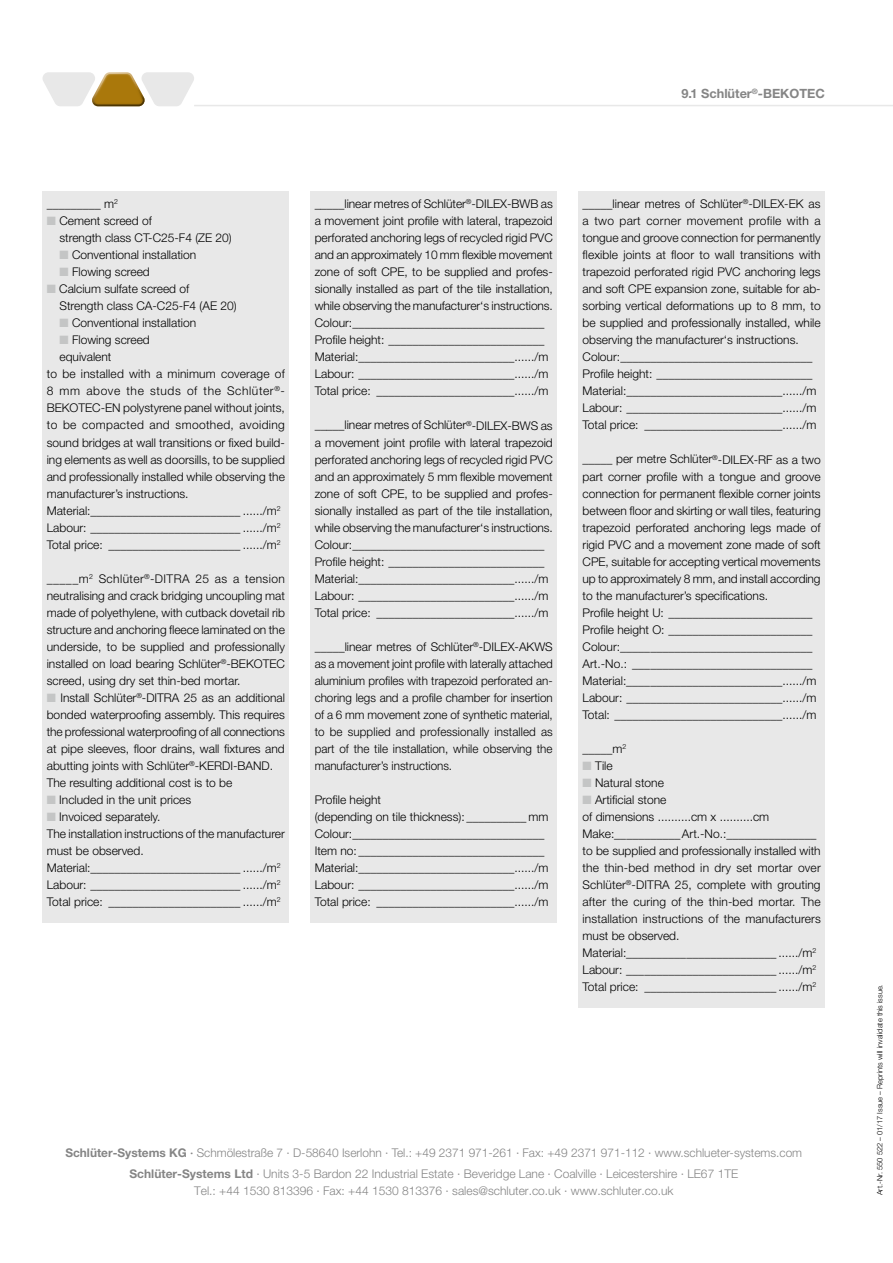
<style>
.page{position:relative;width:893px;height:1263px;background:#fff}
.page>*{position:absolute;margin:0;border:0;box-sizing:border-box;transform-origin:0 0}
.t1{font:700 12.75px "Helvetica Neue LT Pro";color:#858585}
.t2{font:300 12px/17px "Helvetica Neue LT Pro";color:#000}
.t3{font:300 12px/21.3px "Helvetica Neue LT Pro";color:#858585;text-align:center}
.t4{font:300 12px "Helvetica Neue LT Pro";letter-spacing:.03em;color:#000}
.t5{font:300 12px "Helvetica Neue LT Pro";letter-spacing:.05em;color:#000}
.t6{font:300 7.5px "Helvetica Neue LT Pro";color:#000}
.s1{font-weight:700}
.s2{font-weight:500}
</style>
<div class="page">
<hr style="left:194px;top:105px;width:699px;height:1px;background:#e8e8e8">
<svg style="left:43px;top:72px;width:151px;height:34px"></svg>
<div style="left:578px;top:191px;width:247px;height:817px;background:#e8e8e8"></div>
<div style="left:310px;top:191px;width:247px;height:732px;background:#e8e8e8"></div>
<div style="left:43px;top:191px;width:246px;height:732px;background:#e8e8e8"></div>
<p class="t1" style="left:681px;top:86px;width:145px">9.1 Schlüter<sup>®</sup>-BEKOTEC</p>
<p class="t2" style="left:47px;top:195px;width:73px">_________ m<sup>2</sup></p>
<p class="t2" style="left:60px;top:212px;width:94px">Cement screed of</p>
<p class="t2" style="left:60px;top:229px;width:174px">strength class CT-C25-F4 (ZE 20)</p>
<p class="t2" style="left:72px;top:246px;width:126px">Conventional installation</p>
<p class="t2" style="left:72px;top:263px;width:79px">Flowing screed</p>
<p class="t2" style="left:59px;top:280px;width:132px">Calcium sulfate screed of</p>
<p class="t2" style="left:60px;top:297px;width:179px">Strength class CA-C25-F4 (AE 20)</p>
<p class="t2" style="left:72px;top:314px;width:126px">Conventional installation</p>
<p class="t2" style="left:72px;top:331px;width:79px">Flowing screed</p>
<p class="t2" style="left:60px;top:348px;width:54px">equivalent</p>
<p class="t2" style="left:47px;top:365px;width:240px">to be installed with a minimum coverage of</p>
<p class="t5" style="left:47px;top:384px;width:240px">8 mm above the studs of the Schlüter<sup>®</sup>-</p>
<p class="t2" style="left:47px;top:399px;width:240px">BEKOTEC-EN polystyrene panel without joints,</p>
<p class="t4" style="left:47px;top:418px;width:240px">to be compacted and smoothed, avoiding</p>
<p class="t2" style="left:47px;top:433px;width:240px">sound bridges at wall transitions or fixed build-</p>
<p class="t2" style="left:47px;top:450px;width:240px">ing elements as well as doorsills, to be supplied</p>
<p class="t2" style="left:47px;top:467px;width:240px">and professionally installed while observing the</p>
<p class="t2" style="left:47px;top:484px;width:143px">manufacturer’s instructions.</p>
<p class="t2" style="left:47px;top:501px;width:235px">Material:_________________________ ....../m<sup>2</sup></p>
<p class="t2" style="left:47px;top:519px;width:235px">Labour: _________________________ ....../m<sup>2</sup></p>
<p class="t2" style="left:47px;top:536px;width:235px">Total price: ______________________ ....../m<sup>2</sup></p>
<p class="t2" style="left:47px;top:570px;width:240px;text-align:justify">_____m<sup>2</sup> Schlüter<sup>®</sup>-DITRA 25 as a tension neutralising and crack bridging uncoupling mat made of polyethylene, with cutback dovetail rib structure and anchoring fleece laminated on the underside, to be supplied and professionally installed on load bearing Schlüter<sup>®</sup>-BEKOTEC screed, using dry set thin-bed mortar.</p>
<p class="t2" style="left:60px;top:689px;width:226px">Install Schlüter<sup>®</sup>-DITRA 25 as an additional</p>
<p class="t2" style="left:47px;top:706px;width:240px">bonded waterproofing assembly. This requires</p>
<p class="t2" style="left:47px;top:723px;width:240px">the professional waterproofing of all connections</p>
<p class="t2" style="left:47px;top:740px;width:240px">at pipe sleeves, floor drains, wall fixtures and</p>
<p class="t2" style="left:47px;top:757px;width:228px">abutting joints with Schlüter<sup>®</sup>-KERDI-BAND.</p>
<p class="t2" style="left:47px;top:774px;width:187px">The resulting additional cost is to be</p>
<p class="t2" style="left:59px;top:791px;width:134px">Included in the unit prices</p>
<p class="t2" style="left:59px;top:808px;width:103px">Invoiced separately.</p>
<p class="t2" style="left:47px;top:825px;width:240px">The installation instructions of the manufacturer</p>
<p class="t2" style="left:47px;top:842px;width:98px">must be observed.</p>
<p class="t2" style="left:47px;top:859px;width:235px">Material:_________________________ ....../m<sup>2</sup></p>
<p class="t2" style="left:47px;top:876px;width:235px">Labour: _________________________ ....../m<sup>2</sup></p>
<p class="t2" style="left:47px;top:893px;width:235px">Total price: ______________________ ....../m<sup>2</sup></p>
<p class="t2" style="left:315px;top:195px;width:240px">_____linear metres of Schlüter<sup>®</sup>-DILEX-BWB as a movement joint profile with lateral, trapezoid perforated anchoring legs of recycled rigid PVC and an approximately 10 mm flexible movement zone of soft CPE, to be supplied and profes&shy;sionally installed as part of the tile installation, while observing the manufacturer‘s instructions.<br>Colour:________________________________ Profile height: __________________________ Material:__________________________....../m Labour: __________________________....../m Total price: _______________________....../m</p>
<p class="t2" style="left:315px;top:416px;width:240px">_____linear metres of Schlüter<sup>®</sup>-DILEX-BWS as a movement joint profile with lateral trapezoid perforated anchoring legs of recycled rigid PVC and an approximately 5 mm flexible movement zone of soft CPE, to be supplied and profes&shy;sionally installed as part of the tile installation, while observing the manufacturer‘s instructions.<br>Colour:________________________________ Profile height: __________________________ Material:__________________________....../m Labour: __________________________....../m Total price: _______________________....../m</p>
<p class="t2" style="left:315px;top:638px;width:240px;text-align:justify">_____linear metres of Schlüter<sup>®</sup>-DILEX-AKWS as a movement joint profile with laterally attached aluminium profiles with trapezoid perforated an&shy;choring legs and a profile chamber for insertion of a 6 mm movement zone of synthetic material, to be supplied and professionally installed as part of the tile installation, while observing the manufacturer’s instructions.</p>
<p class="t2" style="left:315px;top:791px;width:235px">Profile height<br>(depending on tile thickness): __________ mm Colour:________________________________ Item no: _______________________________ Material:__________________________....../m Labour: __________________________....../m Total price: _______________________....../m</p>
<p class="t2" style="left:583px;top:195px;width:240px">_____linear metres of Schlüter<sup>®</sup>-DILEX-EK as a two part corner movement profile with a tongue and groove connection for permanently flexible joints at floor to wall transitions with trapezoid perforated rigid PVC anchoring legs and soft CPE expansion zone, suitable for ab&shy;sorbing vertical deformations up to 8 mm, to be supplied and professionally installed, while observing the manufacturer‘s instructions.<br>Colour:________________________________ Profile height: __________________________ Material:__________________________....../m Labour: __________________________....../m Total price: _______________________....../m</p>
<p class="t2" style="left:583px;top:450px;width:240px">_____ per metre Schlüter<sup>®</sup>-DILEX-RF as a two part corner profile with a tongue and groove connection for permanent flexible corner joints between floor and skirting or wall tiles, featuring trapezoid perforated anchoring legs made of rigid PVC and a movement zone made of soft CPE, suitable for accepting vertical movements up to approximately 8 mm, and install according to the manufacturer’s specifications.<br>Profile height U: ________________________ Profile height O: ________________________ Colour:________________________________ Art.-No.: ______________________________ Material:__________________________....../m Labour: __________________________....../m Total: ____________________________....../m</p>
<p class="t2" style="left:583px;top:740px;width:45px">_____m<sup>2</sup></p>
<p class="t2" style="left:595px;top:757px;width:19px">Tile</p>
<p class="t2" style="left:595px;top:774px;width:70px">Natural stone</p>
<p class="t2" style="left:595px;top:791px;width:73px">Artificial stone</p>
<p class="t2" style="left:583px;top:808px;width:188px">of dimensions ..........cm x ..........cm</p>
<p class="t2" style="left:583px;top:825px;width:235px">Make:___________Art.-No.:_______________</p>
<p class="t2" style="left:583px;top:842px;width:240px">to be supplied and professionally installed with</p>
<p class="t2" style="left:583px;top:859px;width:240px">the thin-bed method in dry set mortar over</p>
<p class="t2" style="left:583px;top:876px;width:240px">Schlüter<sup>®</sup>-DITRA 25, complete with grouting</p>
<p class="t2" style="left:583px;top:893px;width:240px">after the curing of the thin-bed mortar. The</p>
<p class="t2" style="left:583px;top:910px;width:240px">installation instructions of the manufacturers</p>
<p class="t2" style="left:583px;top:927px;width:98px">must be observed.</p>
<p class="t2" style="left:583px;top:944px;width:235px">Material:_________________________ ....../m<sup>2</sup></p>
<p class="t2" style="left:583px;top:961px;width:235px">Labour: _________________________ ....../m<sup>2</sup></p>
<p class="t2" style="left:583px;top:978px;width:235px">Total price: ______________________ ....../m<sup>2</sup></p>
<p class="t3" style="left:65px;top:1141px;width:738px"><span class="s1">Schlüter-Systems KG</span> <span class="s2">·</span> Schmölestraße 7 · D-58640 Iserlohn · Tel.: +49 2371 971-261 · Fax: +49 2371 971-112 · www.schlueter-systems.com<br><span class="s1">Schlüter-Systems Ltd</span> · Units 3-5 Bardon 22 Industrial Estate · Beveridge Lane · Coalville · Leicestershire · LE67 1TE</p>
<p class="t3" style="left:194px;top:1180px;width:481px">Tel.: +44 1530 813396 · Fax: +44 1530 813376 · sales@schluter.co.uk · www.schluter.co.uk</p>
<p class="t6" style="left:875px;top:1195px;width:212px;rotate:-90deg">Art.-Nr. 550 522 – 01/17 Issue – Reprints will invalidate this issue.</p>
</div>
